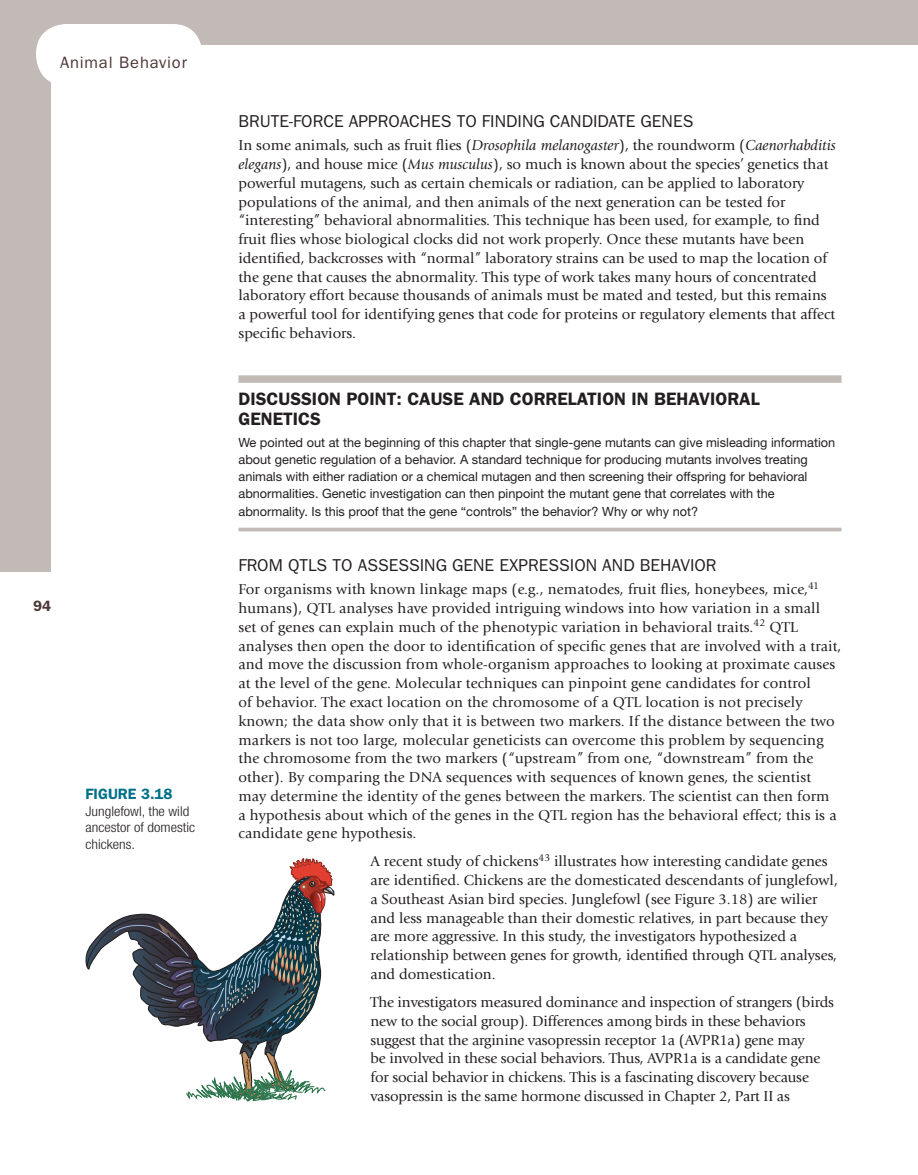
<style>
.page{position:relative;width:918px;height:1175px;background:#fff}
.page>*{position:absolute;margin:0;border:0;box-sizing:border-box;transform-origin:0 0}
.t1{font:600 18px/19.5px "Franklin Gothic";color:#231f20}
.t2{font:17.25px "Franklin Gothic";color:#231f20}
.t3{font:16.5px "Franklin Gothic";letter-spacing:.05em;color:#4d3636}
.t4{font:15px/18.8px "Giovanni";color:#231f20}
.t5{font:600 15px "Franklin Gothic";color:#00708a}
.t6{font:600 15px "Franklin Gothic";color:#4d3636}
.t7{font:300 condensed 13.5px/16.5px "Helvetica Neue";color:#231f20;scale:1.1 1}
.t8{font:12.75px/17.2px "Helvetica Neue";color:#231f20}
.s1{font-style:italic}
</style>
<div class="page">
<div style="left:0;top:0;width:918px;height:45px;background:#c2bab7"></div>
<div style="left:0;top:0;width:51px;height:572px;background:#c2bab7"></div>
<div style="left:36px;top:24px;width:166px;height:62px;background:#fff;border-radius:30px"></div>
<div style="left:238px;top:375px;width:604px;height:8px;background:#c2bab7"></div>
<svg style="left:238px;top:527px;width:604px;height:4px;background:#ccc5c2"></svg>
<svg style="left:85px;top:858px;width:250px;height:244px"></svg>
<p class="t3" style="left:60px;top:57px;width:128px">Animal Behavior</p>
<p class="t6" style="left:33px;top:600px;width:19px">94</p>
<p class="t5" style="left:86px;top:789px;width:88px">FIGURE 3.18</p>
<p class="t7" style="left:86px;top:804px;width:101px">Junglefowl, the wild ancestor of domestic chickens.</p>
<p class="t2" style="left:238px;top:115px;width:456px">BRUTE-FORCE APPROACHES TO FINDING CANDIDATE GENES</p>
<p class="t4" style="left:238px;top:137px;width:599px">In some animals, such as fruit flies ( <span class="s1">Drosophila melanogaster</span> ), the roundworm ( <span class="s1">Caenorhabditis elegans</span> ), and house mice ( <span class="s1">Mus musculus</span> ), so much is known about the species’ genetics that powerful mutagens, such as certain chemicals or radiation, can be applied to laboratory populations of the animal, and then animals of the next generation can be tested for “interesting” behavioral abnormalities. This technique has been used, for example, to find fruit flies whose biological clocks did not work properly. Once these mutants have been identified, backcrosses with “normal” laboratory strains can be used to map the location of the gene that causes the abnormality. This type of work takes many hours of concentrated laboratory effort because thousands of animals must be mated and tested, but this remains a powerful tool for identifying genes that code for proteins or regulatory elements that affect specific behaviors.</p>
<p class="t1" style="left:238px;top:391px;width:523px">DISCUSSION POINT: CAUSE AND CORRELATION IN BEHAVIORAL<br>GENETICS</p>
<p class="t8" style="left:238px;top:435px;width:598px">We pointed out at the beginning of this chapter that single-gene mutants can give misleading information about genetic regulation of a behavior. A standard technique for producing mutants involves treating animals with either radiation or a chemical mutagen and then screening their offspring for behavioral abnormalities. Genetic investigation can then pinpoint the mutant gene that correlates with the abnormality. Is this proof that the gene “controls” the behavior? Why or why not?</p>
<p class="t2" style="left:238px;top:559px;width:480px">FROM QTLS TO ASSESSING GENE EXPRESSION AND BEHAVIOR</p>
<p class="t4" style="left:238px;top:581px;width:604px">For organisms with known linkage maps (e.g., nematodes, fruit flies, honeybees, mice, <sup>41 </sup>humans), QTL analyses have provided intriguing windows into how variation in a small set of genes can explain much of the phenotypic variation in behavioral traits. <sup>42</sup> QTL analyses then open the door to identification of specific genes that are involved with a trait, and move the discussion from whole-organism approaches to looking at proximate causes at the level of the gene. Molecular techniques can pinpoint gene candidates for control<br>of behavior. The exact location on the chromosome of a QTL location is not precisely known; the data show only that it is between two markers. If the distance between the two markers is not too large, molecular geneticists can overcome this problem by sequencing the chromosome from the two markers (“upstream” from one, “downstream” from the other). By comparing the DNA sequences with sequences of known genes, the scientist may determine the identity of the genes between the markers. The scientist can then form<br>a hypothesis about which of the genes in the QTL region has the behavioral effect; this is a candidate gene hypothesis.</p>
<p class="t4" style="left:370px;top:853px;width:469px">A recent study of chickens <sup>43</sup> illustrates how interesting candidate genes are identified. Chickens are the domesticated descendants of junglefowl, a Southeast Asian bird species. Junglefowl (see Figure 3.18 ) are wilier and less manageable than their domestic relatives, in part because they are more aggressive. In this study, the investigators hypothesized a relationship between genes for growth, identified through QTL analyses, and domestication.</p>
<p class="t4" style="left:370px;top:994px;width:465px">The investigators measured dominance and inspection of strangers (birds new to the social group). Differences among birds in these behaviors suggest that the arginine vasopressin receptor 1a (AVPR1a) gene may<br>be involved in these social behaviors. Thus, AVPR1a is a candidate gene for social behavior in chickens. This is a fascinating discovery because vasopressin is the same hormone discussed in Chapter 2, Part II as</p>
</div>
